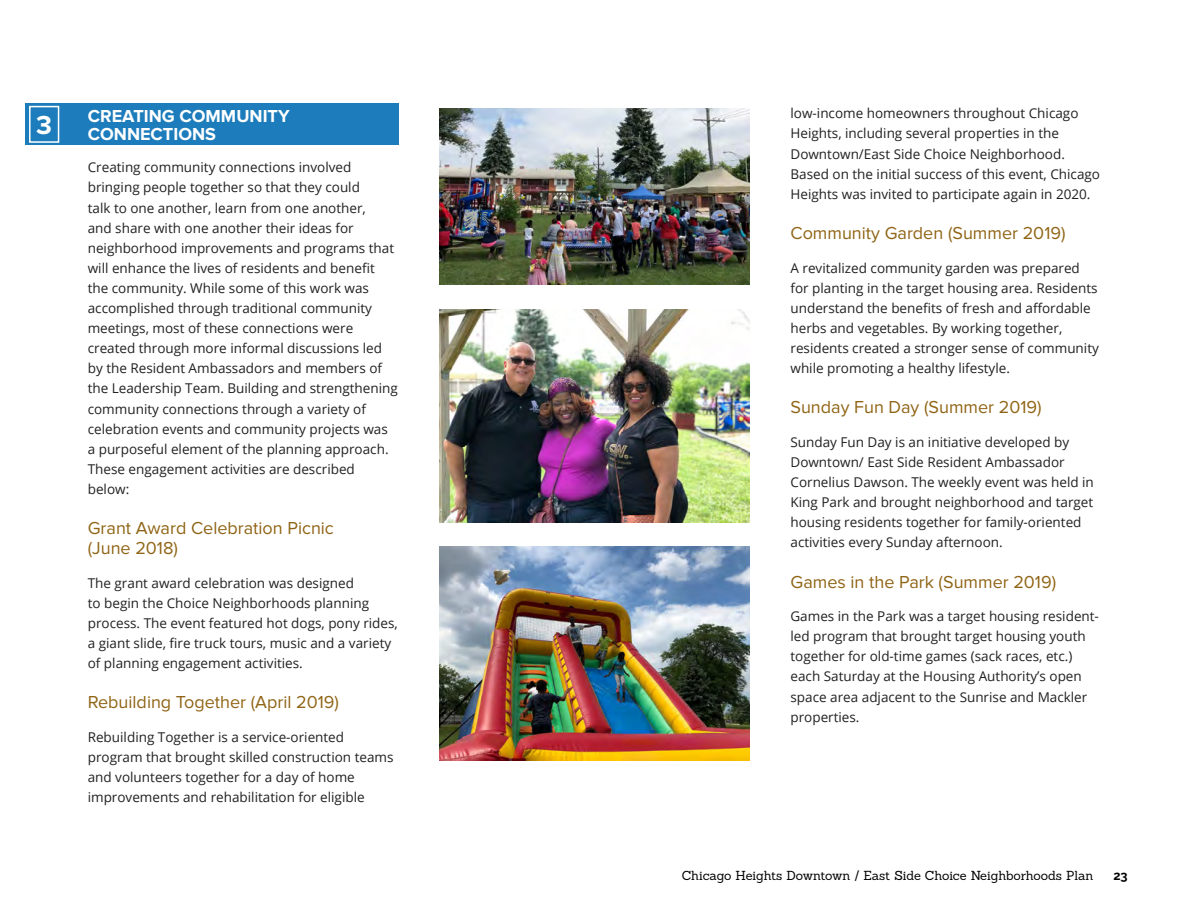
<style>
.page{position:relative;width:1188px;height:918px;background:#fff}
.page>*{position:absolute;margin:0;border:0;box-sizing:border-box;transform-origin:0 0}
.Sub-Section_Heading{font:700 27px "Proxima Nova";color:#fff}
.Sub-Section_Heading-2{font:18px/20.1px "Proxima Nova";color:#906516}
.Sub-Section_Heading-3{font:700 18px/18px "Proxima Nova";color:#fff}
.Body_Text_Typical{font:13.5px/20.1px "Open Sans";color:#212121}
.t1{font:12.75px "Sanchez";letter-spacing:-.01em;color:#000}
.t2{font:700 12.75px "Raleway";color:#000}
</style>
<div class="page">
<div style="left:25px;top:103px;width:373px;height:42px;background:#1d7cbb"></div>
<div style="left:29px;top:106px;width:30px;height:37px;border:2px solid #fff"></div>
<img style="left:440px;top:108px;width:310px;height:176px">
<img style="left:440px;top:310px;width:310px;height:212px">
<img style="left:440px;top:547px;width:310px;height:213px">
<p class="Sub-Section_Heading" style="left:36px;top:109px;width:17px">3</p>
<p class="Body_Text_Typical" style="left:790px;top:103px;width:311px">low-income homeowners throughout Chicago Heights, including several properties in the Downtown/East Side Choice Neighborhood.<br>Based on the initial success of this event, Chicago Heights was invited to participate again in 2020.</p>
<p class="Sub-Section_Heading-2" style="left:790px;top:223px;width:277px">Community Garden (Summer 2019)</p>
<p class="Body_Text_Typical" style="left:790px;top:257px;width:310px">A revitalized community garden was prepared for planting in the target housing area. Residents understand the benefits of fresh and affordable herbs and vegetables. By working together, residents created a stronger sense of community while promoting a healthy lifestyle.</p>
<p class="Sub-Section_Heading-2" style="left:790px;top:397px;width:253px">Sunday Fun Day (Summer 2019)</p>
<p class="Body_Text_Typical" style="left:790px;top:432px;width:305px">Sunday Fun Day is an initiative developed by Downtown/ East Side Resident Ambassador Cornelius Dawson. The weekly event was held in King Park and brought neighborhood and target housing residents together for family-oriented activities every Sunday afternoon.</p>
<p class="Sub-Section_Heading-2" style="left:790px;top:572px;width:267px">Games in the Park (Summer 2019)</p>
<p class="Body_Text_Typical" style="left:790px;top:606px;width:310px">Games in the Park was a target housing resident&shy;led program that brought target housing youth together for old-time games (sack races, etc.) each Saturday at the Housing Authority’s open space area adjacent to the Sunrise and Mackler properties.</p>
<p class="Sub-Section_Heading-3" style="left:88px;top:108px;width:203px">CREATING COMMUNITY<br>CONNECTIONS</p>
<p class="Body_Text_Typical" style="left:88px;top:157px;width:312px">Creating community connections involved bringing people together so that they could<br>talk to one another, learn from one another,<br>and share with one another their ideas for neighborhood improvements and programs that will enhance the lives of residents and benefit the community. While some of this work was accomplished through traditional community meetings, most of these connections were created through more informal discussions led by the Resident Ambassadors and members of the Leadership Team. Building and strengthening community connections through a variety of celebration events and community projects was a purposeful element of the planning approach.<br>These engagement activities are described below:</p>
<p class="Sub-Section_Heading-2" style="left:88px;top:518px;width:248px">Grant Award Celebration Picnic (June 2018)</p>
<p class="Body_Text_Typical" style="left:88px;top:573px;width:312px">The grant award celebration was designed<br>to begin the Choice Neighborhoods planning process. The event featured hot dogs, pony rides, a giant slide, fire truck tours, music and a variety of planning engagement activities.</p>
<p class="Sub-Section_Heading-2" style="left:88px;top:693px;width:253px">Rebuilding Together (April 2019)</p>
<p class="Body_Text_Typical" style="left:88px;top:727px;width:307px">Rebuilding Together is a service-oriented program that brought skilled construction teams and volunteers together for a day of home improvements and rehabilitation for eligible</p>
<p class="t1" style="left:682px;top:867px;width:413px">Chicago Heights Downtown / East Side Choice Neighborhoods Plan</p>
<p class="t2" style="left:1113px;top:869px;width:16px">23</p>
</div>
